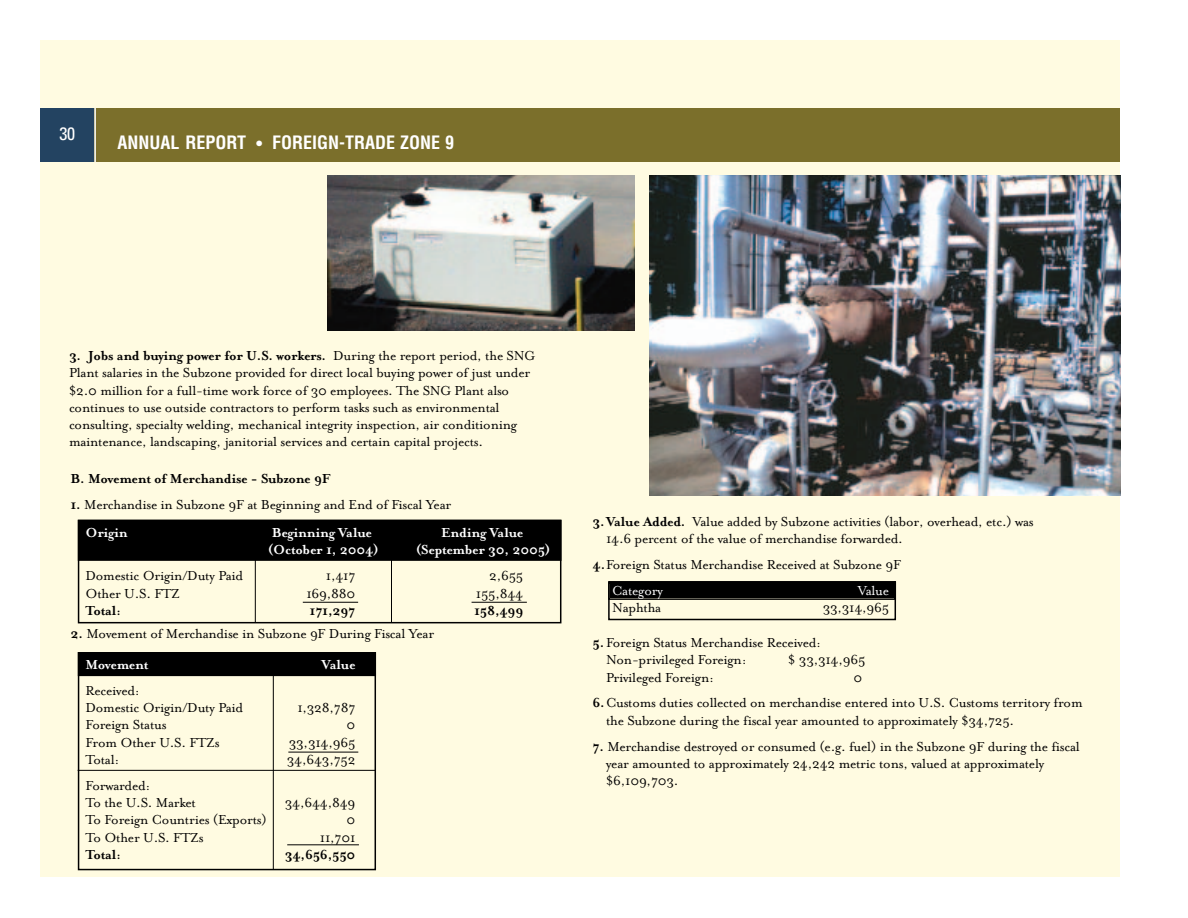
<style>
.page{position:relative;width:1188px;height:918px;background:#fff}
.page>*{position:absolute;margin:0;border:0;box-sizing:border-box;transform-origin:0 0}
.t1{font:700 condensed 18px "Helvetica";color:#fff}
.t2{font:condensed 18px "Univers";color:#fff}
.t3{font:15px/17.2px "Mrs Eaves Roman";letter-spacing:-.02em;color:#000}
.t4{font:700 15px "Mrs Eaves";letter-spacing:-.02em;color:#000}
.t5{font:700 15px "Mrs Eaves";letter-spacing:-.02em;color:#fff}
.t6{font:15px "Mrs Eaves Roman";letter-spacing:-.02em;color:#fff}
.s1{font-size:15px}
.s2{font-family:"Mrs Eaves Roman";font-weight:400}
.s3{font-family:"Mrs Eaves";font-weight:700}
</style>
<div class="page">
<div style="left:40px;top:40px;width:1080px;height:838px;background:#fffbe1"></div>
<img style="left:327px;top:176px;width:307px;height:155px">
<img style="left:649px;top:176px;width:471px;height:319px">
<div style="left:40px;top:108px;width:1080px;height:54px;background:#7b6f2b"></div>
<div style="left:40px;top:108px;width:54px;height:54px;background:#234361"></div>
<hr style="left:94px;top:108px;width:2px;height:54px;background:#fff">
<div style="left:78px;top:520px;width:483px;height:103px;border:2px solid #000"></div>
<div style="left:78px;top:652px;width:298px;height:218px;border:2px solid #000"></div>
<div style="left:79px;top:654px;width:296px;height:21px;background:#000"></div>
<div style="left:78px;top:652px;width:298px;height:24px;border:2px solid #000"></div>
<div style="left:79px;top:521px;width:481px;height:38px;background:#000"></div>
<div style="left:78px;top:520px;width:483px;height:41px;border:2px solid #000"></div>
<hr style="left:255px;top:558px;width:1px;height:64px;background:#000">
<hr style="left:273px;top:673px;width:1px;height:197px;background:#000">
<hr style="left:391px;top:558px;width:1px;height:64px;background:#000">
<hr style="left:288px;top:752px;width:70px;height:1px;background:#000">
<hr style="left:78px;top:770px;width:298px;height:1px;background:#000">
<hr style="left:287px;top:844px;width:72px;height:1px;background:#000">
<hr style="left:303px;top:602px;width:55px;height:1px;background:#000">
<hr style="left:472px;top:602px;width:55px;height:1px;background:#000">
<div style="left:610px;top:583px;width:285px;height:15px;background:#000"></div>
<div style="left:608px;top:581px;width:288px;height:19px;border:2px solid #000"></div>
<div style="left:608px;top:582px;width:288px;height:38px;border:2px solid #000"></div>
<p class="t2" style="left:59px;top:127px;width:17px">30</p>
<p class="t1" style="left:117px;top:135px;width:338px">ANNUAL REPORT <span class="s1">•</span> FOREIGN-TRADE ZONE 9</p>
<p class="t4" style="left:69px;top:346px;width:467px">3. Jobs and buying power for U.S. workers. <span class="s2">During the report period, the SNG</span></p>
<p class="t3" style="left:69px;top:364px;width:463px">Plant salaries in the Subzone provided for direct local buying power of just under $2.0 million for a full-time work force of 30 employees. The SNG Plant also continues to use outside contractors to perform tasks such as environmental consulting, specialty welding, mechanical integrity inspection, air conditioning maintenance, landscaping, janitorial services and certain capital projects.</p>
<p class="t4" style="left:70px;top:469px;width:262px">B. Movement of Merchandise - Subzone 9F</p>
<p class="t3" style="left:70px;top:495px;width:382px"><span class="s3">1.</span> Merchandise in Subzone 9F at Beginning and End of Fiscal Year</p>
<p class="t5" style="left:85px;top:523px;width:44px">Origin</p>
<p class="t5" style="left:272px;top:523px;width:102px">Beginning Value</p>
<p class="t5" style="left:441px;top:523px;width:84px">Ending Value</p>
<p class="t5" style="left:268px;top:540px;width:112px">(October 1, 2004)</p>
<p class="t5" style="left:416px;top:540px;width:136px">(September 30, 2005)</p>
<p class="t3" style="left:85px;top:566px;width:159px">Domestic Origin/Duty Paid</p>
<p class="t3" style="left:326px;top:566px;width:31px">1,417</p>
<p class="t3" style="left:489px;top:566px;width:36px">2,655</p>
<p class="t3" style="left:85px;top:584px;width:96px">Other U.S. FTZ</p>
<p class="t3" style="left:306px;top:584px;width:50px">169,880</p>
<p class="t3" style="left:476px;top:584px;width:49px">155,844</p>
<p class="t4" style="left:85px;top:601px;width:37px">Total:</p>
<p class="t4" style="left:310px;top:601px;width:47px">171,297</p>
<p class="t4" style="left:474px;top:601px;width:51px">158,499</p>
<p class="t3" style="left:70px;top:625px;width:365px"><span class="s3">2.</span> Movement of Merchandise in Subzone 9F During Fiscal Year</p>
<p class="t5" style="left:85px;top:655px;width:64px">Movement</p>
<p class="t5" style="left:322px;top:655px;width:35px">Value</p>
<p class="t3" style="left:85px;top:681px;width:159px">Received:<br>Domestic Origin/Duty Paid</p>
<p class="t3" style="left:297px;top:698px;width:60px">1,328,787</p>
<p class="t3" style="left:85px;top:716px;width:83px">Foreign Status</p>
<p class="t3" style="left:347px;top:716px;width:10px">0</p>
<p class="t3" style="left:85px;top:733px;width:136px">From Other U.S. FTZs</p>
<p class="t3" style="left:289px;top:733px;width:68px">33,314,965</p>
<p class="t3" style="left:85px;top:750px;width:36px">Total:</p>
<p class="t3" style="left:287px;top:750px;width:70px">34,643,752</p>
<p class="t3" style="left:85px;top:776px;width:112px">Forwarded:<br>To the U.S. Market</p>
<p class="t3" style="left:285px;top:793px;width:72px">34,644,849</p>
<p class="t3" style="left:85px;top:811px;width:183px">To Foreign Countries (Exports)</p>
<p class="t3" style="left:347px;top:811px;width:10px">0</p>
<p class="t3" style="left:85px;top:828px;width:120px">To Other U.S. FTZs</p>
<p class="t3" style="left:320px;top:828px;width:37px">11,701</p>
<p class="t4" style="left:85px;top:845px;width:37px">Total:</p>
<p class="t4" style="left:285px;top:845px;width:72px">34,656,550</p>
<p class="t3" style="left:606px;top:512px;width:429px;text-indent:-14px"><span class="s3">3.Value Added.</span> Value added by Subzone activities (labor, overhead, etc.) was<br>14.6 percent of the value of merchandise forwarded.</p>
<p class="t3" style="left:592px;top:556px;width:310px"><span class="s3">4.</span>Foreign Status Merchandise Received at Subzone 9F</p>
<p class="t6" style="left:612px;top:581px;width:52px">Category</p>
<p class="t3" style="left:612px;top:599px;width:51px">Naphtha</p>
<p class="t6" style="left:858px;top:581px;width:33px">Value</p>
<p class="t3" style="left:823px;top:599px;width:68px">33,314,965</p>
<p class="t3" style="left:606px;top:633px;width:217px;text-indent:-14px"><span class="s3">5.</span>Foreign Status Merchandise Received:<br>Non-privileged Foreign:</p>
<p class="t3" style="left:788px;top:650px;width:79px">$ 33,314,965</p>
<p class="t3" style="left:606px;top:668px;width:110px">Privileged Foreign:</p>
<p class="t3" style="left:592px;top:663px;width:492px;line-height:26px;text-indent:261px">0<br><span class="s3">6.</span>Customs duties collected on merchandise entered into U.S. Customs territory from</p>
<p class="t3" style="left:606px;top:711px;width:410px">the Subzone during the fiscal year amounted to approximately $34,725.</p>
<p class="t3" style="left:606px;top:737px;width:475px;text-indent:-14px"><span class="s3">7.</span> Merchandise destroyed or consumed (e.g. fuel) in the Subzone 9F during the fiscal year amounted to approximately 24,242 metric tons, valued at approximately $6,109,703.</p>
</div>
